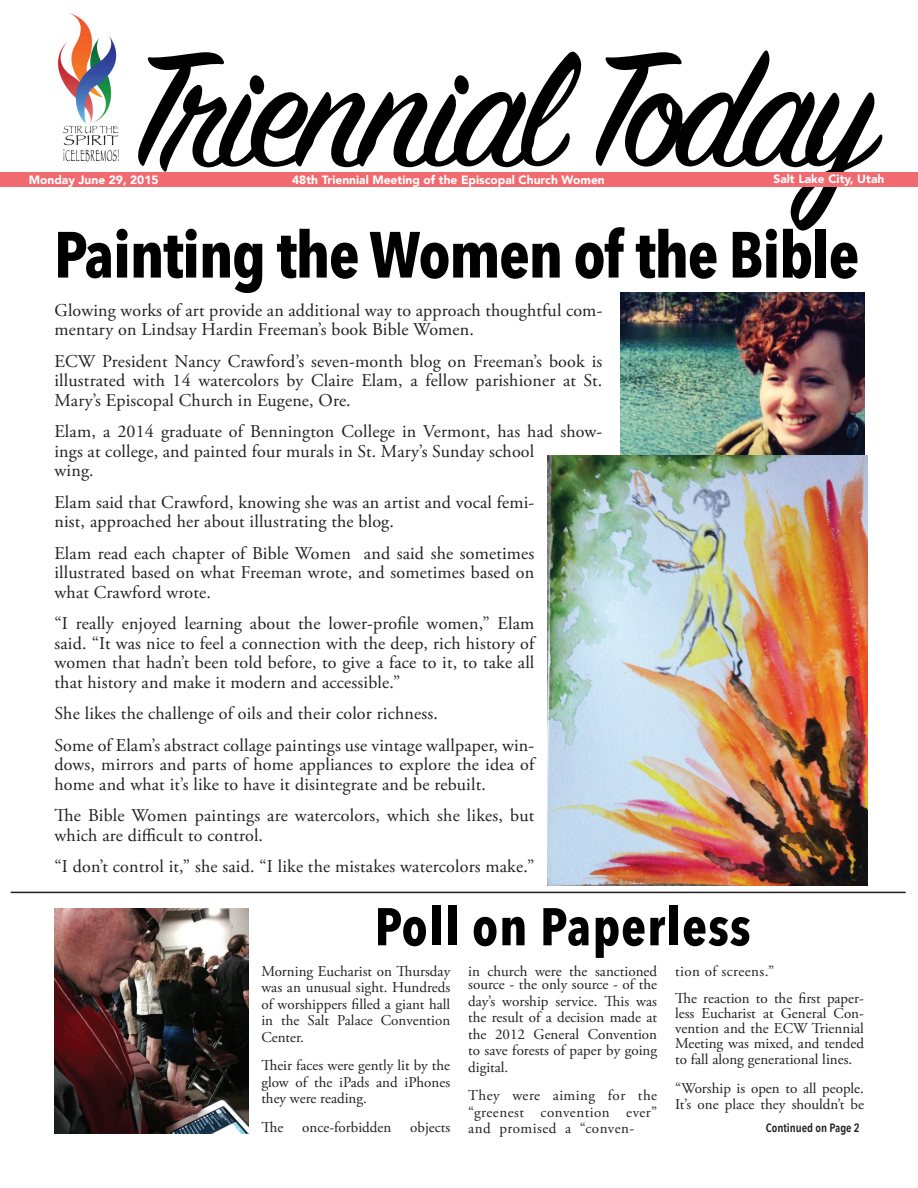
<style>
.page{position:relative;width:918px;height:1188px;background:#fff}
.page>*{position:absolute;margin:0;border:0;box-sizing:border-box;transform-origin:0 0}
.t1{font:181.2px "Sign Painter House Script";letter-spacing:-.04em;color:#000}
.t2{font:700 64.5px "Avenir Next Condensed";letter-spacing:-.02em;color:#000}
.t3{font:700 52.5px "Avenir Next Condensed";letter-spacing:.02em;color:#000}
.t4{font:18px/19.5px "Adobe Garamond Pro";letter-spacing:.01em;color:#231f20}
.t5{font:15px/16.5px "Adobe Garamond Pro";color:#231f20;text-align:justify}
.t6{font:900 12px "Avenir";color:#fff}
.t7{font:600 12px "Avenir Next Condensed";color:#231f20}
</style>
<div class="page">
<img style="left:57px;top:13px;width:62px;height:149px">
<svg style="left:105px;top:154px;width:14px;height:1px"></svg>
<div style="left:0;top:172px;width:918px;height:15px;background:#f16a70"></div>
<img style="left:620px;top:292px;width:245px;height:164px">
<img style="left:547px;top:456px;width:320px;height:429px">
<hr style="left:11px;top:892px;width:895px;height:1px;background:#231f20">
<img style="left:54px;top:909px;width:194px;height:225px">
<h1 class="t1" style="left:130px;top:-1px;width:749px">Triennial Today</h1>
<p class="t6" style="left:292px;top:170px;width:314px">48th Triennial Meeting of the Episcopal Church Women</p>
<p class="t6" style="left:774px;top:169px;width:112px">Salt Lake City, Utah</p>
<p class="t6" style="left:29px;top:169px;width:131px">Monday June 29, 2015</p>
<h2 class="t2" style="left:54px;top:215px;width:807px">Painting the Women of the Bible</h2>
<p class="t4" style="left:55px;top:301px;width:549px">Glowing works of art provide an additional way to approach thoughtful com&shy;mentary on Lindsay Hardin Freeman’s book Bible Women.</p>
<p class="t4" style="left:55px;top:352px;width:549px;text-align:justify">ECW President Nancy Crawford’s seven-month blog on Freeman’s book is illustrated with 14 watercolors by Claire Elam, a fellow parishioner at St.<br>Mary’s Episcopal Church in Eugene, Ore.</p>
<p class="t4" style="left:55px;top:423px;width:549px">Elam, a 2014 graduate of Bennington College in Vermont, has had show&shy;ings at college, and painted four murals in St. Mary’s Sunday school<br>wing.</p>
<p class="t4" style="left:55px;top:493px;width:481px">Elam said that Crawford, knowing she was an artist and vocal femi&shy;nist, approached her about illustrating the blog.</p>
<p class="t4" style="left:55px;top:544px;width:481px;text-align:justify">Elam read each chapter of Bible Women and said she sometimes illustrated based on what Freeman wrote, and sometimes based on what Crawford wrote.</p>
<p class="t4" style="left:55px;top:615px;width:481px;text-align:justify">“I really enjoyed learning about the lower-profile women,” Elam said. “It was nice to feel a connection with the deep, rich history of women that hadn’t been told before, to give a face to it, to take all that history and make it modern and accessible.”</p>
<p class="t4" style="left:55px;top:699px;width:481px;line-height:31.5px">She likes the challenge of oils and their color richness.<br>Some of Elam’s abstract collage paintings use vintage wallpaper, win-</p>
<p class="t4" style="left:55px;top:756px;width:481px">dows, mirrors and parts of home appliances to explore the idea of home and what it’s like to have it disintegrate and be rebuilt.</p>
<p class="t4" style="left:55px;top:807px;width:481px">The Bible Women paintings are watercolors, which she likes, but which are difficult to control.</p>
<p class="t4" style="left:55px;top:858px;width:481px">“I don’t control it,” she said. “I like the mistakes watercolors make.”</p>
<h3 class="t3" style="left:375px;top:895px;width:378px">Poll on Paperless</h3>
<p class="t5" style="left:261px;top:963px;width:190px">Morning Eucharist on Thursday was an unusual sight. Hundreds of worshippers filled a giant hall in the Salt Palace Convention Center.</p>
<p class="t5" style="left:261px;top:1058px;width:190px">Their faces were gently lit by the glow of the iPads and iPhones they were reading.</p>
<p class="t5" style="left:261px;top:1119px;width:23px">The</p>
<p class="t5" style="left:302px;top:1119px;width:90px">once-forbidden</p>
<p class="t5" style="left:410px;top:1119px;width:41px">objects</p>
<p class="t5" style="left:468px;top:965px;width:190px;line-height:13.5px">in church were the sanctioned source - the only source - of the</p>
<p class="t5" style="left:468px;top:993px;width:190px">day’s worship service. This was the result of a decision made at the 2012 General Convention to save forests of paper by going digital.</p>
<p class="t5" style="left:468px;top:1088px;width:190px">They were aiming for the “greenest convention ever” and promised a “conven-</p>
<p class="t5" style="left:675px;top:958px;width:190px;line-height:27px">tion of screens.”<br>The reaction to the first paper-</p>
<p class="t5" style="left:675px;top:1006px;width:190px;line-height:15px">less Eucharist at General Con&shy;vention and the ECW Triennial Meeting was mixed, and tended</p>
<p class="t5" style="left:675px;top:1046px;width:190px;line-height:28.5px">to fall along generational lines. “Worship is open to all people.</p>
<p class="t5" style="left:675px;top:1097px;width:190px">It’s one place they shouldn’t be</p>
<p class="t7" style="left:766px;top:1117px;width:96px">Continued on Page 2</p>
</div>
